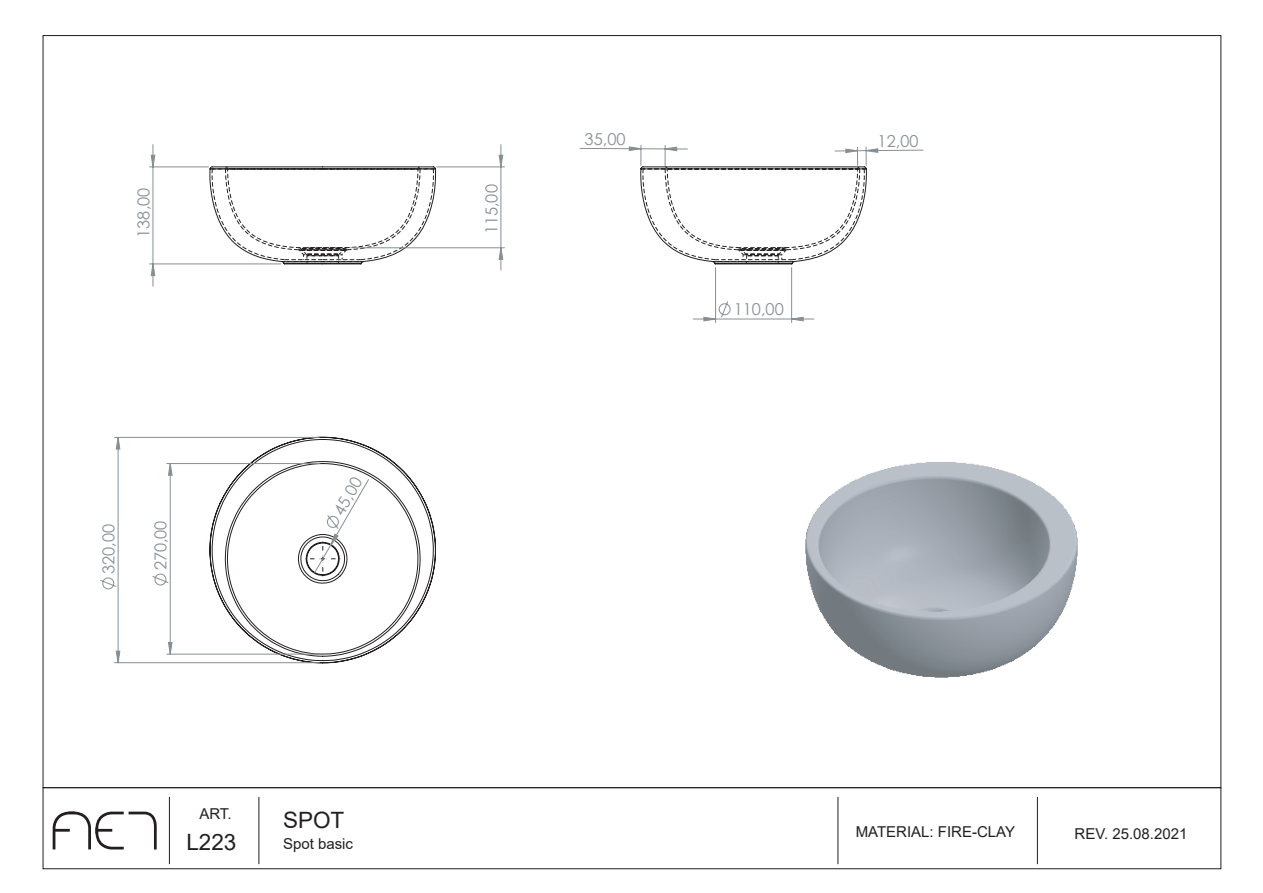
<style>
.page{position:relative;width:1263px;height:893px;background:#fff}
.page>*{position:absolute;margin:0;border:0;box-sizing:border-box;transform-origin:0 0}
.t1{font:22.5px "Arial";color:#231f20}
.t2{font:16.35px "Century Gothic";color:#878f96}
.t3{font:15px "Arial";color:#231f20}
</style>
<div class="page">
<hr style="left:169px;top:797px;width:1px;height:67px;background:#231f20">
<hr style="left:258px;top:797px;width:1px;height:67px;background:#231f20">
<hr style="left:837px;top:797px;width:1px;height:67px;background:#231f20">
<hr style="left:1037px;top:797px;width:1px;height:67px;background:#231f20">
<div style="left:43px;top:787px;width:1178px;height:82px;border:1px solid #231f20"></div>
<svg style="left:52px;top:811px;width:105px;height:39px"></svg>
<img style="left:805px;top:462px;width:273px;height:216px">
<svg style="left:100px;top:577px;width:15px;height:13px"></svg>
<hr style="left:580px;top:148px;width:61px;height:1px;background:#878f96">
<hr style="left:791px;top:267px;width:1px;height:56px;background:#878f96">
<hr style="left:715px;top:267px;width:1px;height:56px;background:#878f96">
<hr style="left:114px;top:437px;width:205px;height:1px;background:#878f96">
<hr style="left:114px;top:662px;width:205px;height:1px;background:#878f96">
<hr style="left:437px;top:167px;width:67px;height:1px;background:#878f96">
<hr style="left:351px;top:247px;width:153px;height:1px;background:#878f96">
<svg style="left:693px;top:301px;width:121px;height:21px"></svg>
<svg style="left:629px;top:145px;width:295px;height:120px"></svg>
<svg style="left:116px;top:155px;width:387px;height:508px"></svg>
<p class="t2" style="left:132px;top:238px;width:52px;rotate:-90deg">138,00</p>
<p class="t2" style="left:480px;top:234px;width:52px;rotate:-90deg">115,00</p>
<p class="t2" style="left:97px;top:574px;width:52px;rotate:-90deg">320,00</p>
<p class="t2" style="left:149px;top:570px;width:52px;rotate:-90deg">270,00</p>
<p class="t2" style="left:328px;top:508px;width:42px;rotate:-60deg">45,00</p>
<p class="t2" style="left:585px;top:128px;width:43px">35,00</p>
<p class="t2" style="left:877px;top:130px;width:42px;rotate:-1deg">12,00</p>
<p class="t2" style="left:734px;top:298px;width:52px">110,00</p>
<p class="t3" style="left:199px;top:804px;width:34px">ART.</p>
<h1 class="t1" style="left:186px;top:826px;width:52px">L223</h1>
<h1 class="t1" style="left:283px;top:804px;width:63px">SPOT</h1>
<p class="t3" style="left:283px;top:833px;width:72px">Spot basic</p>
<p class="t3" style="left:856px;top:822px;width:161px">MATERIAL: FIRE-CLAY</p>
<p class="t3" style="left:1075px;top:823px;width:114px">REV. 25.08.2021</p>
</div>
